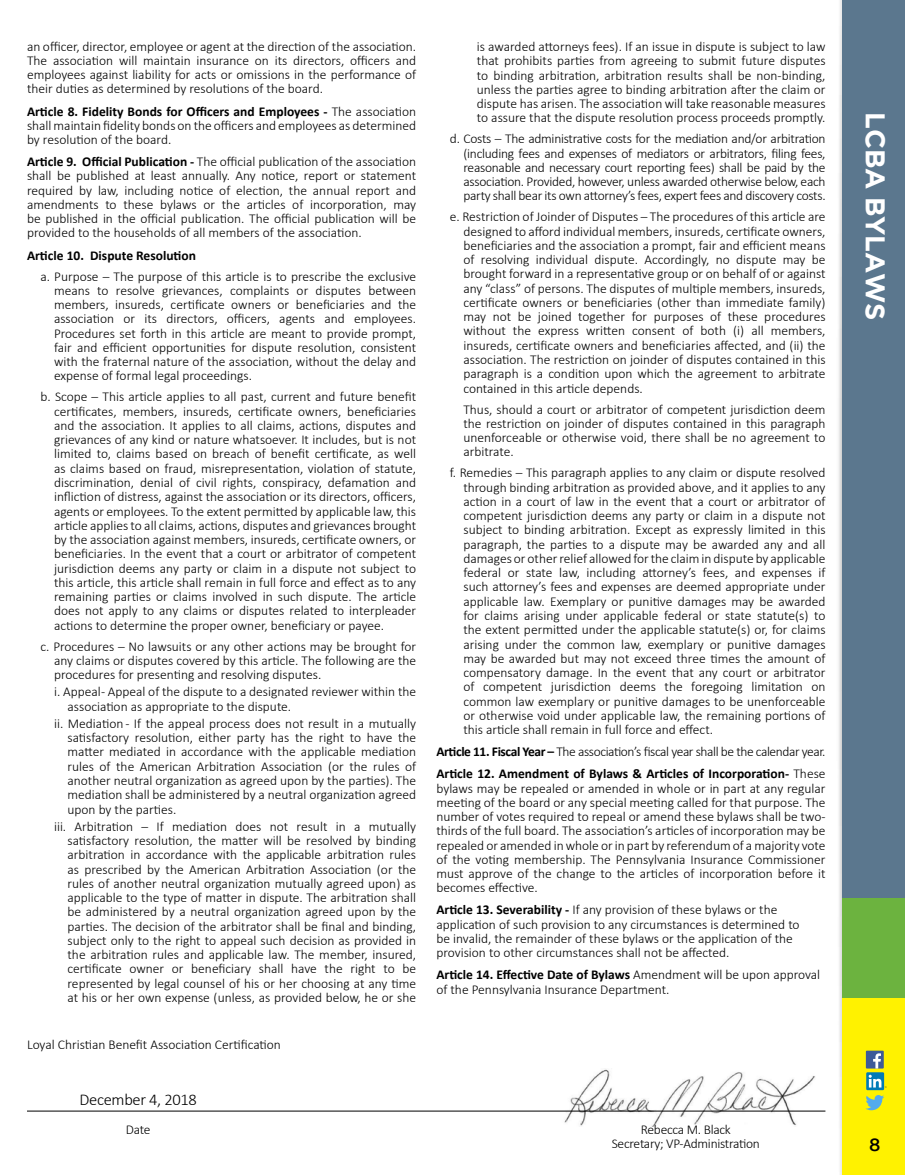
<style>
.page{position:relative;width:905px;height:1175px;background:#fff}
.page>*{position:absolute;margin:0;border:0;box-sizing:border-box;transform-origin:0 0}
.t1{font:700 27px "Gotham";letter-spacing:-.005em;color:#fff}
.t2{font:500 18px "Gotham";color:#000}
.t3{font:300 16.5px "Calibri";letter-spacing:-.02em;color:#000}
.t4{font:300 13.5px/14.2px "Calibri";color:#000;text-align:justify}
.t5{font:700 13.5px/22px "Calibri";color:#000}
.t6{font:300 13.5px/14.2px "Calibri";letter-spacing:-.02em;color:#000;text-align:center}
.s1{font-weight:700}
.s2{font-weight:300}
</style>
<div class="page">
<div style="left:836px;top:0;width:68px;height:1174px;background:#000;opacity:.75"></div>
<div style="left:841px;top:0;width:63px;height:898px;background:#5b778e"></div>
<div style="left:841px;top:997px;width:63px;height:177px;background:#fff200"></div>
<div style="left:841px;top:898px;width:63px;height:99px;background:#6cb33f"></div>
<div style="left:865px;top:1050px;width:18px;height:18px;background:#3d5a98"></div>
<svg style="left:873px;top:1053px;width:8px;height:15px"></svg>
<svg style="left:866px;top:1072px;width:18px;height:18px"></svg>
<svg style="left:868px;top:1074px;width:18px;height:13px"></svg>
<svg style="left:865px;top:1095px;width:19px;height:15px"></svg>
<hr style="left:27px;top:1110px;width:798px;height:1px;background:#000">
<img style="left:560px;top:1069px;width:265px;height:57px">
<p class="t4" style="left:27px;top:39px;width:390px">an officer, director, employee or agent at the direction of the association.<br>The association will maintain insurance on its directors, officers and employees against liability for acts or omissions in the performance of their duties as determined by resolutions of the board.</p>
<p class="t4" style="left:27px;top:104px;width:390px"><span class="s1">Article 8. Fidelity Bonds for Officers and Employees ‐</span> The association shall maintain fidelity bonds on the officers and employees as determined by resolution of the board.</p>
<p class="t4" style="left:27px;top:154px;width:390px"><span class="s1">Article 9. Official Publication ‐</span> The official publication of the association shall be published at least annually. Any notice, report or statement required by law, including notice of election, the annual report and amendments to these bylaws or the articles of incorporation, may be published in the official publication. The official publication will be provided to the households of all members of the association.</p>
<p class="t5" style="left:27px;top:244px;width:170px">Article 10. Dispute Resolution</p>
<p class="t4" style="left:54px;top:269px;width:363px;text-indent:-14px">a. Purpose – The purpose of this article is to prescribe the exclusive means to resolve grievances, complaints or disputes between members, insureds, certificate owners or beneficiaries and the association or its directors, officers, agents and employees.<br>Procedures set forth in this article are meant to provide prompt, fair and efficient opportunities for dispute resolution, consistent with the fraternal nature of the association, without the delay and expense of formal legal proceedings.</p>
<p class="t4" style="left:54px;top:390px;width:363px;text-indent:-14px">b. Scope – This article applies to all past, current and future benefit certificates, members, insureds, certificate owners, beneficiaries and the association. It applies to all claims, actions, disputes and grievances of any kind or nature whatsoever. It includes, but is not limited to, claims based on breach of benefit certificate, as well as claims based on fraud, misrepresentation, violation of statute, discrimination, denial of civil rights, conspiracy, defamation and infliction of distress, against the association or its directors, officers, agents or employees. To the extent permitted by applicable law, this article applies to all claims, actions, disputes and grievances brought by the association against members, insureds, certificate owners, or beneficiaries. In the event that a court or arbitrator of competent jurisdiction deems any party or claim in a dispute not subject to this article, this article shall remain in full force and effect as to any remaining parties or claims involved in such dispute. The article does not apply to any claims or disputes related to interpleader actions to determine the proper owner, beneficiary or payee.</p>
<p class="t4" style="left:54px;top:639px;width:363px;text-indent:-14px">c. Procedures – No lawsuits or any other actions may be brought for any claims or disputes covered by this article. The following are the procedures for presenting and resolving disputes.</p>
<p class="t4" style="left:68px;top:684px;width:350px;text-indent:-14px">i. Appeal ‐ Appeal of the dispute to a designated reviewer within the association as appropriate to the dispute.</p>
<p class="t4" style="left:68px;top:716px;width:350px;text-indent:-14px">ii. Mediation ‐ If the appeal process does not result in a mutually satisfactory resolution, either party has the right to have the matter mediated in accordance with the applicable mediation rules of the American Arbitration Association (or the rules of another neutral organization as agreed upon by the parties). The mediation shall be administered by a neutral organization agreed upon by the parties.</p>
<p class="t4" style="left:68px;top:819px;width:350px;text-indent:-14px">iii. Arbitration – If mediation does not result in a mutually satisfactory resolution, the matter will be resolved by binding arbitration in accordance with the applicable arbitration rules as prescribed by the American Arbitration Association (or the rules of another neutral organization mutually agreed upon) as applicable to the type of matter in dispute. The arbitration shall be administered by a neutral organization agreed upon by the parties. The decision of the arbitrator shall be final and binding, subject only to the right to appeal such decision as provided in the arbitration rules and applicable law. The member, insured, certificate owner or beneficiary shall have the right to be represented by legal counsel of his or her choosing at any time at his or her own expense (unless, as provided below, he or she</p>
<p class="t4" style="left:27px;top:1037px;width:255px">Loyal Christian Benefit Association Certification</p>
<p class="t4" style="left:477px;top:39px;width:350px">is awarded attorneys fees). If an issue in dispute is subject to law that prohibits parties from agreeing to submit future disputes to binding arbitration, arbitration results shall be non‐binding, unless the parties agree to binding arbitration after the claim or dispute has arisen. The association will take reasonable measures to assure that the dispute resolution process proceeds promptly.</p>
<p class="t4" style="left:463px;top:132px;width:364px;text-indent:-14px">d. Costs – The administrative costs for the mediation and/or arbitration (including fees and expenses of mediators or arbitrators, filing fees, reasonable and necessary court reporting fees) shall be paid by the association. Provided, however, unless awarded otherwise below, each party shall bear its own attorney’s fees, expert fees and discovery costs.</p>
<p class="t4" style="left:463px;top:210px;width:363px;text-indent:-14px">e. Restriction of Joinder of Disputes – The procedures of this article are designed to afford individual members, insureds, certificate owners, beneficiaries and the association a prompt, fair and efficient means of resolving individual dispute. Accordingly, no dispute may be brought forward in a representative group or on behalf of or against any “class” of persons. The disputes of multiple members, insureds, certificate owners or beneficiaries (other than immediate family) may not be joined together for purposes of these procedures without the express written consent of both (i) all members, insureds, certificate owners and beneficiaries affected, and (ii) the association. The restriction on joinder of disputes contained in this paragraph is a condition upon which the agreement to arbitrate contained in this article depends.</p>
<p class="t4" style="left:463px;top:402px;width:363px">Thus, should a court or arbitrator of competent jurisdiction deem the restriction on joinder of disputes contained in this paragraph unenforceable or otherwise void, there shall be no agreement to arbitrate.</p>
<p class="t4" style="left:463px;top:465px;width:363px;text-indent:-14px">f. Remedies – This paragraph applies to any claim or dispute resolved through binding arbitration as provided above, and it applies to any action in a court of law in the event that a court or arbitrator of competent jurisdiction deems any party or claim in a dispute not subject to binding arbitration. Except as expressly limited in this paragraph, the parties to a dispute may be awarded any and all damages or other relief allowed for the claim in dispute by applicable federal or state law, including attorney’s fees, and expenses if such attorney’s fees and expenses are deemed appropriate under applicable law. Exemplary or punitive damages may be awarded for claims arising under applicable federal or state statute(s) to the extent permitted under the applicable statute(s) or, for claims arising under the common law, exemplary or punitive damages may be awarded but may not exceed three times the amount of compensatory damage. In the event that any court or arbitrator of competent jurisdiction deems the foregoing limitation on common law exemplary or punitive damages to be unenforceable or otherwise void under applicable law, the remaining portions of this article shall remain in full force and effect.</p>
<p class="t5" style="left:436px;top:740px;width:390px">Article 11. Fiscal Year – <span class="s2">The association’s fiscal year shall be the calendar year.<br></span>Article 12. Amendment of Bylaws &amp; Articles of Incorporation‐ <span class="s2">These</span></p>
<p class="t4" style="left:436px;top:780px;width:390px">bylaws may be repealed or amended in whole or in part at any regular meeting of the board or any special meeting called for that purpose. The number of votes required to repeal or amend these bylaws shall be two‐ thirds of the full board. The association’s articles of incorporation may be repealed or amended in whole or in part by referendum of a majority vote of the voting membership. The Pennsylvania Insurance Commissioner must approve of the change to the articles of incorporation before it becomes effective.</p>
<p class="t4" style="left:436px;top:902px;width:365px;text-align:left"><span class="s1">Article 13. Severability ‐</span> If any provision of these bylaws or the application of such provision to any circumstances is determined to be invalid, the remainder of these bylaws or the application of the provision to other circumstances shall not be affected.</p>
<p class="t4" style="left:436px;top:967px;width:385px"><span class="s1">Article 14. Effective Date of Bylaws</span> Amendment will be upon approval of the Pennsylvania Insurance Department.</p>
<p class="t3" style="left:80px;top:1089px;width:119px">December 4, 2018</p>
<p class="t4" style="left:126px;top:1122px;width:26px">Date</p>
<p class="t6" style="left:611px;top:1122px;width:150px">Rebecca M. Black<br>Secretary; VP-Administration</p>
<h1 class="t1" style="left:890px;top:112px;width:210px;rotate:90deg">LCBA BYLAWS</h1>
<h2 class="t2" style="left:869px;top:1133px;width:13px">8</h2>
</div>
